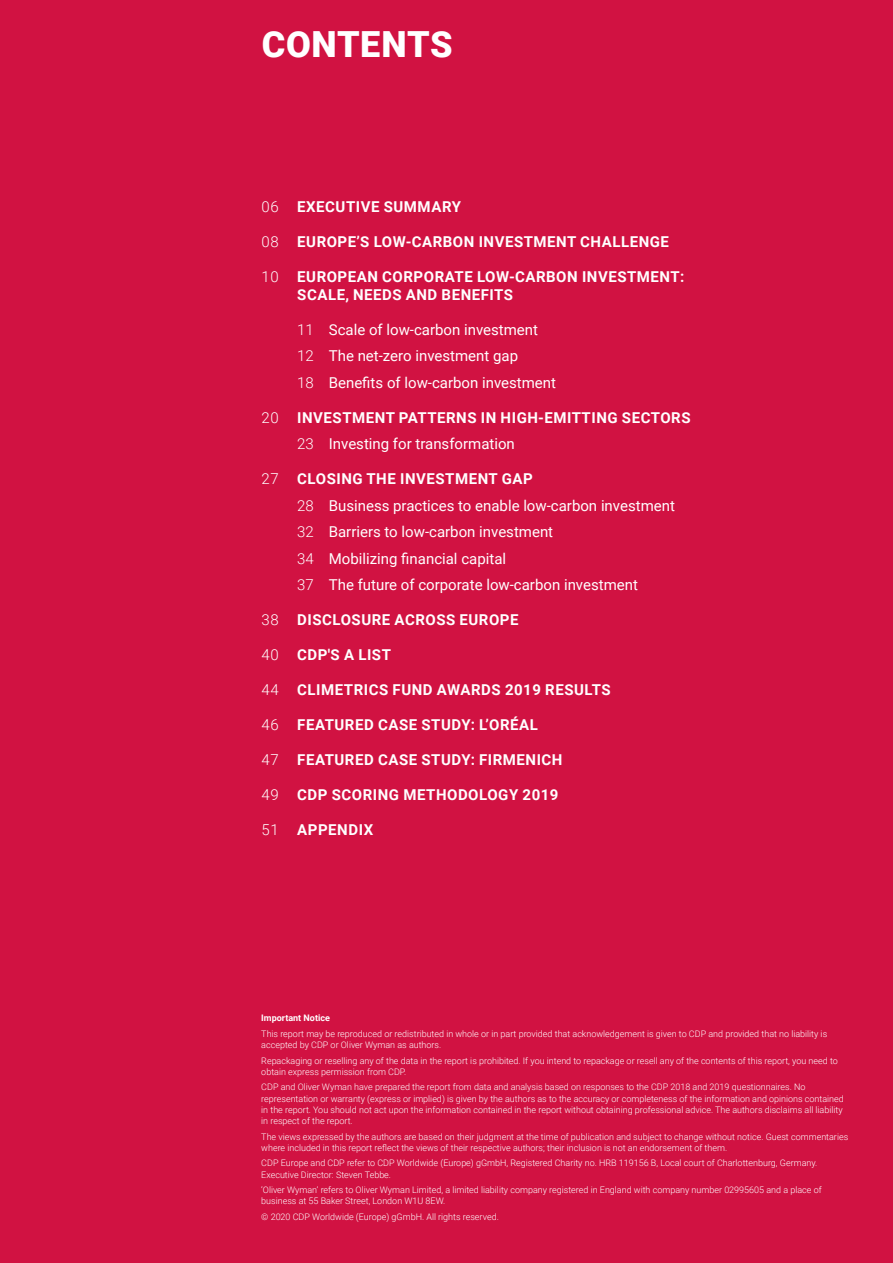
<style>
.page{position:relative;width:893px;height:1263px;background:#d11242}
.page>*{position:absolute;margin:0;border:0;box-sizing:border-box;transform-origin:0 0}
.t1{font:900 36px "Roboto";letter-spacing:.01em;color:#fff}
.t2{font:700 15px/18px "Roboto";letter-spacing:.035em;color:#fff}
.t3{font:15px/26.5px "Roboto";color:#fff}
.t4{font:300 9px/11.2px "Roboto";color:#fff}
.t5{font:700 9px "Roboto";color:#fff}
.s1{font-weight:300}
.s2{font-weight:400}
.s3{font-weight:700}
</style>
<div class="page">
<h1 class="t1" style="left:262px;top:19px;width:192px">CONTENTS</h1>
<h2 class="t2" style="left:262px;top:197px;width:201px"><span class="s1">06</span> EXECUTIVE SUMMARY</h2>
<h2 class="t2" style="left:262px;top:232px;width:409px"><span class="s1">08</span> EUROPE’S LOW-CARBON INVESTMENT CHALLENGE</h2>
<h2 class="t2" style="left:297px;top:267px;width:388px;text-indent:-36px"><span class="s1">10</span> EUROPEAN CORPORATE LOW-CARBON INVESTMENT:<br>SCALE, NEEDS AND BENEFITS</h2>
<h2 class="t3" style="left:297px;top:315px;width:260px"><span class="s1">11</span> Scale of low-carbon investment<br><span class="s1">12</span> The net-zero investment gap<br><span class="s1">18</span> Benefits of low-carbon investment</h2>
<h2 class="t2" style="left:297px;top:403px;width:395px;line-height:26.5px;text-indent:-36px"><span class="s1">20</span> INVESTMENT PATTERNS IN HIGH-EMITTING SECTORS<br><span class="s1">23</span> <span class="s2">Investing for transformation</span></h2>
<h2 class="t3" style="left:297px;top:465px;width:379px;text-indent:-36px"><span class="s1">27</span> <span class="s3">CLOSING THE INVESTMENT GAP<br></span><span class="s1">28</span> Business practices to enable low-carbon investment <span class="s1">32</span> Barriers to low-carbon investment<br><span class="s1">34</span> Mobilizing financial capital<br><span class="s1">37</span> The future of corporate low-carbon investment</h2>
<h2 class="t2" style="left:262px;top:610px;width:259px"><span class="s1">38</span> DISCLOSURE ACROSS EUROPE</h2>
<h2 class="t2" style="left:262px;top:645px;width:131px"><span class="s1">40</span> CDP'S A LIST</h2>
<h2 class="t2" style="left:262px;top:680px;width:351px"><span class="s1">44</span> CLIMETRICS FUND AWARDS 2019 RESULTS</h2>
<h2 class="t2" style="left:262px;top:715px;width:278px"><span class="s1">46</span> FEATURED CASE STUDY: L’ORÉAL</h2>
<h2 class="t2" style="left:262px;top:750px;width:302px"><span class="s1">47</span> FEATURED CASE STUDY: FIRMENICH</h2>
<h2 class="t2" style="left:262px;top:785px;width:298px"><span class="s1">49</span> CDP SCORING METHODOLOGY 2019</h2>
<h2 class="t2" style="left:262px;top:820px;width:113px"><span class="s1">51</span> APPENDIX</h2>
<p class="t5" style="left:261px;top:1012px;width:70px">Important Notice</p>
<p class="t4" style="left:261px;top:1028px;width:567px">This report may be reproduced or redistributed in whole or in part provided that acknowledgement is given to CDP and provided that no liability is accepted by CDP or Oliver Wyman as authors.</p>
<p class="t4" style="left:261px;top:1054px;width:578px">Repackaging or reselling any of the data in the report is prohibited. If you intend to repackage or resell any of the contents of this report, you need to obtain express permission from CDP.</p>
<p class="t4" style="left:261px;top:1081px;width:584px">CDP and Oliver Wyman have prepared the report from data and analysis based on responses to the CDP 2018 and 2019 questionnaires. No representation or warranty (express or implied) is given by the authors as to the accuracy or completeness of the information and opinions contained in the report. You should not act upon the information contained in the report without obtaining professional advice. The authors disclaims all liability in respect of the report.</p>
<p class="t4" style="left:261px;top:1130px;width:588px">The views expressed by the authors are based on their judgment at the time of publication and subject to change without notice. Guest commentaries where included in this report reflect the views of their respective authors; their inclusion is not an endorsement of them.</p>
<p class="t4" style="left:261px;top:1157px;width:558px">CDP Europe and CDP refer to CDP Worldwide (Europe) gGmbH, Registered Charity no. HRB 119156 B, Local court of Charlottenburg, Germany.<br>Executive Director: Steven Tebbe.</p>
<p class="t4" style="left:261px;top:1184px;width:562px">‘Oliver Wyman’ refers to Oliver Wyman Limited, a limited liability company registered in England with company number 02995605 and a place of business at 55 Baker Street, London W1U 8EW.</p>
<p class="t4" style="left:261px;top:1211px;width:239px">© 2020 CDP Worldwide (Europe) gGmbH. All rights reserved.</p>
</div>
